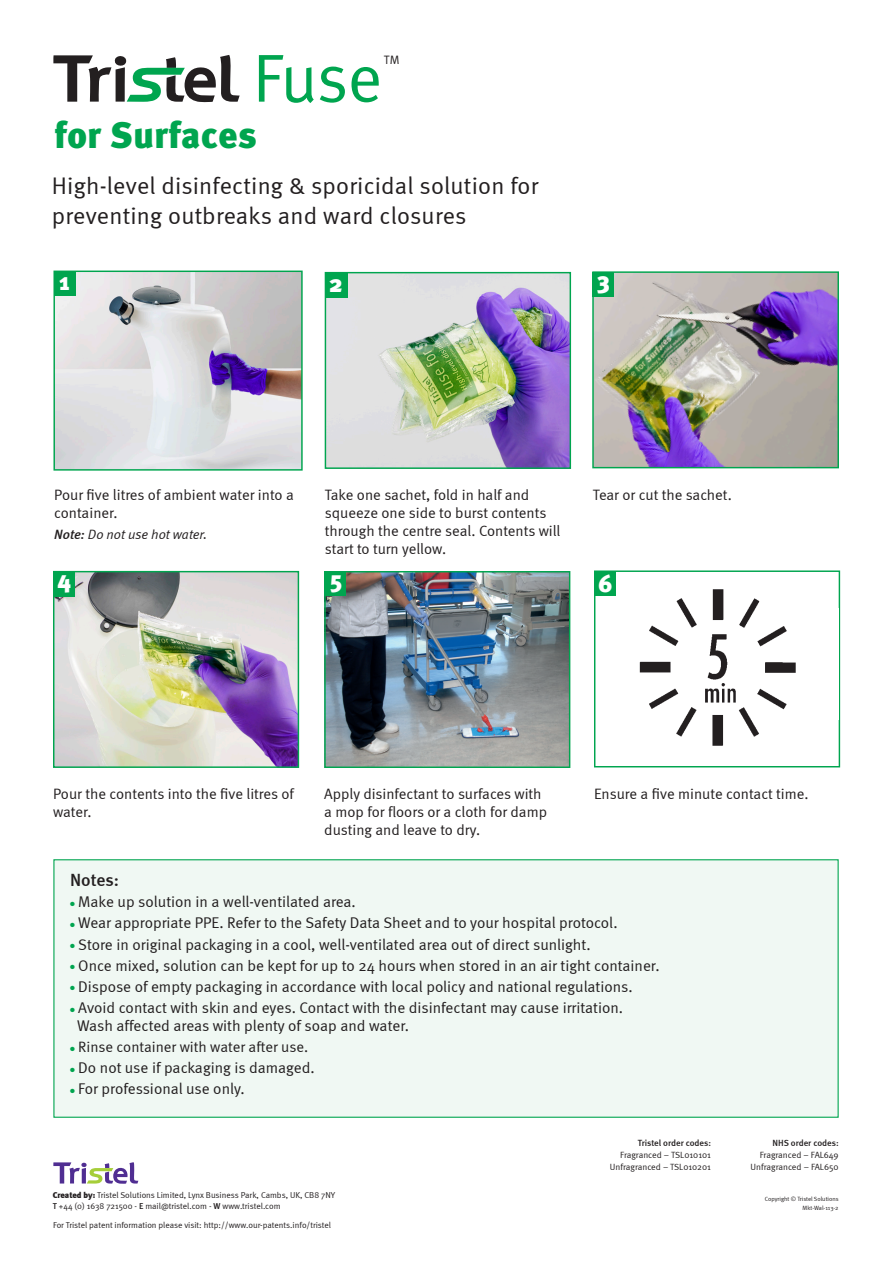
<style>
.page{position:relative;width:893px;height:1263px;background:#fff}
.page>*{position:absolute;margin:0;border:0;box-sizing:border-box;transform-origin:0 0}
.t1{font:67.8px "Meta Pro";color:#00a54f}
.t2{font:900 36.9px "Meta Pro";color:#00a54f}
.t3{font:900 24.15px "Meta Pro";color:#fff}
.t4{font:24px/30px "Meta Normal";letter-spacing:.01em;color:#231f20}
.t5{font:500 17.7px "Meta";color:#231f20}
.t6{font:15.45px/18px "Meta Normal";color:#231f20}
.t7{font:15px/18px "Meta Normal";color:#231f20}
.t8{font:italic 13.5px "Meta Normal";color:#231f20}
.t9{font:12.15px "Meta Pro";color:#231f20}
.t10{font:9px "Meta Normal";color:#231f20}
.t11{font:500 9px "Meta";color:#231f20}
.t12{font:8.55px "Meta Normal";color:#231f20}
.t13{font:6.15px "Meta Normal";color:#231f20}
.s1{font-family:"Meta";font-weight:500}
.s2{color:#00a54f}
.s3{font-family:"Meta";font-weight:900}
.s4{font-family:"Meta Pro"}
</style>
<div class="page">
<img style="left:616px;top:589px;width:224px;height:179px">
<img style="left:326px;top:573px;width:242px;height:193px">
<div style="left:324px;top:571px;width:246px;height:197px;border:1px solid #00a54f"></div>
<div style="left:594px;top:570px;width:246px;height:197px;border:1px solid #00a54f"></div>
<img style="left:55px;top:273px;width:246px;height:196px">
<div style="left:53px;top:271px;width:250px;height:200px;border:1px solid #00a54f"></div>
<img style="left:327px;top:274px;width:242px;height:193px">
<div style="left:325px;top:272px;width:246px;height:197px;border:1px solid #00a54f"></div>
<div style="left:54px;top:272px;width:21px;height:24px;background:#00a54f"></div>
<img style="left:594px;top:273px;width:243px;height:193px">
<div style="left:592px;top:271px;width:247px;height:197px;border:1px solid #00a54f"></div>
<img style="left:55px;top:573px;width:242px;height:193px">
<div style="left:53px;top:571px;width:246px;height:197px;border:1px solid #00a54f"></div>
<div style="left:326px;top:273px;width:21px;height:25px;background:#00a54f"></div>
<div style="left:593px;top:272px;width:21px;height:25px;background:#00a54f"></div>
<div style="left:54px;top:572px;width:21px;height:24px;background:#00a54f"></div>
<div style="left:325px;top:571px;width:21px;height:25px;background:#00a54f"></div>
<div style="left:594px;top:571px;width:21px;height:24px;background:#00a54f"></div>
<div style="left:808px;top:609px;width:31px;height:111px;background:#fff"></div>
<svg style="left:53px;top:1162px;width:85px;height:22px"></svg>
<svg style="left:53px;top:55px;width:187px;height:47px"></svg>
<div style="left:53px;top:859px;width:786px;height:259px;background:#f0f8f3;border:1px solid #00a54f"></div>
<p class="t1" style="left:252px;top:37px;width:131px">Fuse</p>
<p class="t9" style="left:384px;top:52px;width:17px">TM</p>
<p class="t2" style="left:54px;top:113px;width:204px">for Surfaces</p>
<p class="t4" style="left:52px;top:171px;width:488px">High-level disinfecting &amp; sporicidal solution for preventing outbreaks and ward closures</p>
<p class="t3" style="left:59px;top:266px;width:12px">1</p>
<p class="t3" style="left:329px;top:268px;width:16px">2</p>
<p class="t3" style="left:597px;top:266px;width:15px">3</p>
<p class="t7" style="left:54px;top:486px;width:241px">Pour five litres of ambient water into a container.</p>
<p class="t8" style="left:54px;top:527px;width:155px"><span class="s1">Note:</span> Do not use hot water.</p>
<p class="t7" style="left:325px;top:486px;width:237px">Take one sachet, fold in half and squeeze one side to burst contents through the centre seal. Contents will start to turn yellow.</p>
<p class="t7" style="left:593px;top:486px;width:140px">Tear or cut the sachet.</p>
<p class="t3" style="left:57px;top:565px;width:15px">4</p>
<p class="t3" style="left:330px;top:564px;width:14px">5</p>
<p class="t3" style="left:598px;top:568px;width:16px">6</p>
<p class="t7" style="left:53px;top:785px;width:243px">Pour the contents into the five litres of water.</p>
<p class="t7" style="left:324px;top:785px;width:224px">Apply disinfectant to surfaces with a mop for floors or a cloth for damp dusting and leave to dry.</p>
<p class="t7" style="left:594px;top:784px;width:216px">Ensure a five minute contact time.</p>
<p class="t5" style="left:70px;top:870px;width:51px">Notes:</p>
<p class="t6" style="left:70px;top:893px;width:287px"><span class="s2">●</span> Make up solution in a well-ventilated area.</p>
<p class="t6" style="left:70px;top:914px;width:549px"><span class="s2">●</span> Wear appropriate PPE. Refer to the Safety Data Sheet and to your hospital protocol.</p>
<p class="t6" style="left:70px;top:935px;width:522px"><span class="s2">●</span> Store in original packaging in a cool, well-ventilated area out of direct sunlight.</p>
<p class="t6" style="left:70px;top:956px;width:591px"><span class="s2">●</span> Once mixed, solution can be kept for up to 24 hours when stored in an air tight container.</p>
<p class="t6" style="left:70px;top:977px;width:564px"><span class="s2">●</span> Dispose of empty packaging in accordance with local policy and national regulations.</p>
<p class="t6" style="left:77px;top:998px;width:547px;text-indent:-7px"><span class="s2">●</span> Avoid contact with skin and eyes. Contact with the disinfectant may cause irritation.<br>Wash affected areas with plenty of soap and water.</p>
<p class="t7" style="left:70px;top:1038px;width:240px"><span class="s2">●</span> Rinse container with water after use.</p>
<p class="t6" style="left:70px;top:1059px;width:246px"><span class="s2">●</span> Do not use if packaging is damaged.</p>
<p class="t6" style="left:70px;top:1080px;width:176px"><span class="s2">●</span> For professional use only.</p>
<p class="t12" style="left:53px;top:1190px;width:284px"><span class="s3">Created by:</span> Tristel Solutions Limited, Lynx Business Park, Cambs, UK, CB8 7NY</p>
<p class="t12" style="left:53px;top:1201px;width:229px"><span class="s1">T</span> +44 (0) 1638 721500 <span class="s4">-</span> <span class="s1">E</span> mail@tristel.com <span class="s4">-</span> <span class="s1">W</span> www.tristel.com</p>
<p class="t12" style="left:53px;top:1220px;width:279px">For Tristel patent information please visit: http://www.our-patents.info/tristel</p>
<p class="t11" style="left:638px;top:1137px;width:75px">Tristel order codes:</p>
<p class="t10" style="left:620px;top:1149px;width:92px">Fragranced – TSL010101</p>
<p class="t10" style="left:610px;top:1161px;width:103px">Unfragranced – TSL010201</p>
<p class="t11" style="left:772px;top:1137px;width:68px">NHS order codes:</p>
<p class="t10" style="left:760px;top:1149px;width:80px">Fragranced – FAL649</p>
<p class="t10" style="left:751px;top:1161px;width:90px">Unfragranced – FAL650</p>
<p class="t13" style="left:765px;top:1195px;width:75px">Copyright © Tristel Solutions</p>
<p class="t13" style="left:802px;top:1204px;width:37px">Mkt-Wal-113-2</p>
</div>
